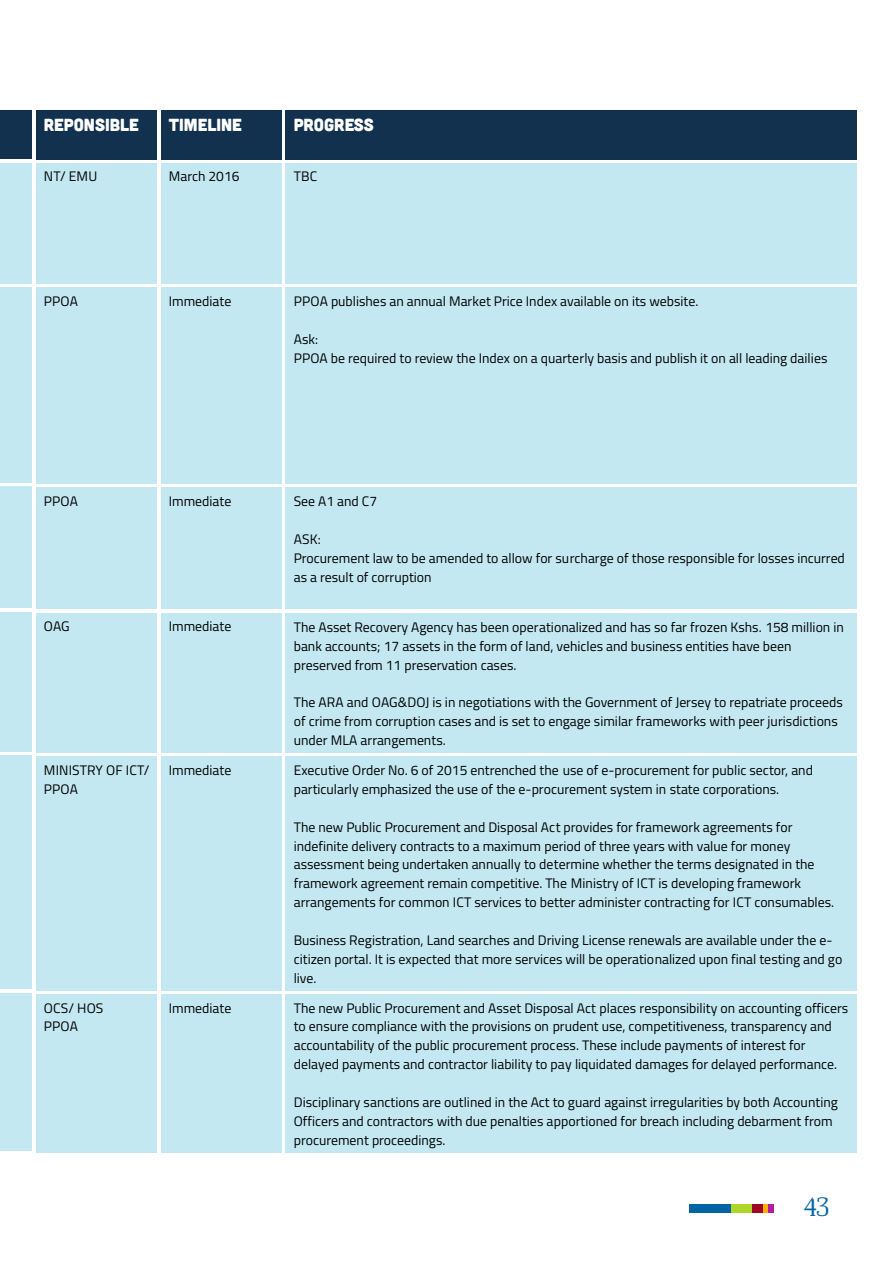
<style>
.page{position:relative;width:893px;height:1263px;background:#fff}
.page>*{position:absolute;margin:0;border:0;box-sizing:border-box;transform-origin:0 0}
.t1{font:27px "Bodonitown";color:#0064a4}
.t2{font:17.55px "Cubano";color:#fff}
.t3{font:13.8px/18.9px "Titillium";color:#000}
</style>
<div class="page">
<div style="left:689px;top:1204px;width:42px;height:8px;background:#0064a4"></div>
<div style="left:731px;top:1204px;width:21px;height:8px;background:#add629"></div>
<div style="left:752px;top:1204px;width:11px;height:8px;background:#9e0725"></div>
<div style="left:763px;top:1204px;width:5px;height:8px;background:#faaf00"></div>
<div style="left:768px;top:1204px;width:6px;height:8px;background:#b11da1"></div>
<div style="left:0;top:111px;width:31px;height:48px;background:#12314e"></div>
<div style="left:0;top:163px;width:31px;height:120px;background:#c3e8f1"></div>
<div style="left:0;top:287px;width:31px;height:196px;background:#c3e8f1"></div>
<div style="left:0;top:487px;width:31px;height:121px;background:#c3e8f1"></div>
<div style="left:0;top:612px;width:31px;height:139px;background:#c3e8f1"></div>
<div style="left:0;top:755px;width:31px;height:234px;background:#c3e8f1"></div>
<div style="left:0;top:993px;width:31px;height:157px;background:#c3e8f1"></div>
<div style="left:36px;top:111px;width:121px;height:48px;background:#12314e"></div>
<div style="left:161px;top:111px;width:121px;height:48px;background:#12314e"></div>
<div style="left:286px;top:111px;width:571px;height:48px;background:#12314e"></div>
<div style="left:36px;top:163px;width:121px;height:120px;background:#c3e8f1"></div>
<div style="left:161px;top:163px;width:121px;height:120px;background:#c3e8f1"></div>
<div style="left:286px;top:163px;width:571px;height:120px;background:#c3e8f1"></div>
<div style="left:36px;top:287px;width:121px;height:196px;background:#c3e8f1"></div>
<div style="left:161px;top:287px;width:121px;height:196px;background:#c3e8f1"></div>
<div style="left:286px;top:287px;width:571px;height:196px;background:#c3e8f1"></div>
<div style="left:36px;top:487px;width:121px;height:122px;background:#c3e8f1"></div>
<div style="left:161px;top:487px;width:121px;height:122px;background:#c3e8f1"></div>
<div style="left:286px;top:487px;width:571px;height:122px;background:#c3e8f1"></div>
<div style="left:36px;top:613px;width:121px;height:139px;background:#c3e8f1"></div>
<div style="left:161px;top:613px;width:121px;height:139px;background:#c3e8f1"></div>
<div style="left:286px;top:613px;width:571px;height:139px;background:#c3e8f1"></div>
<div style="left:36px;top:756px;width:121px;height:234px;background:#c3e8f1"></div>
<div style="left:161px;top:756px;width:121px;height:234px;background:#c3e8f1"></div>
<div style="left:286px;top:756px;width:571px;height:234px;background:#c3e8f1"></div>
<div style="left:36px;top:994px;width:121px;height:158px;background:#c3e8f1"></div>
<div style="left:161px;top:994px;width:121px;height:158px;background:#c3e8f1"></div>
<div style="left:286px;top:994px;width:571px;height:158px;background:#c3e8f1"></div>
<p class="t2" style="left:44px;top:117px;width:96px">REPONSIBLE</p>
<p class="t2" style="left:169px;top:117px;width:75px">TIMELINE</p>
<p class="t2" style="left:294px;top:117px;width:82px">PROGRESS</p>
<p class="t3" style="left:44px;top:169px;width:55px">NT/ EMU</p>
<p class="t3" style="left:169px;top:169px;width:72px">March 2016</p>
<p class="t3" style="left:294px;top:169px;width:25px">TBC</p>
<p class="t3" style="left:44px;top:293px;width:36px">PPOA</p>
<p class="t3" style="left:169px;top:293px;width:64px">Immediate</p>
<p class="t3" style="left:294px;top:293px;width:406px">PPOA publishes an annual Market Price Index available on its website.</p>
<p class="t3" style="left:294px;top:331px;width:535px">Ask:<br>PPOA be required to review the Index on a quarterly basis and publish it on all leading dailies</p>
<p class="t3" style="left:44px;top:493px;width:36px">PPOA</p>
<p class="t3" style="left:169px;top:493px;width:64px">Immediate</p>
<p class="t3" style="left:294px;top:493px;width:85px">See A1 and C7</p>
<p class="t3" style="left:294px;top:531px;width:553px">ASK:<br>Procurement law to be amended to allow for surcharge of those responsible for losses incurred as a result of corruption</p>
<p class="t3" style="left:44px;top:618px;width:27px">OAG</p>
<p class="t3" style="left:169px;top:618px;width:64px">Immediate</p>
<p class="t3" style="left:294px;top:618px;width:552px">The Asset Recovery Agency has been operationalized and has so far frozen Kshs. 158 million in bank accounts; 17 assets in the form of land, vehicles and business entities have been preserved from 11 preservation cases.</p>
<p class="t3" style="left:294px;top:694px;width:551px">The ARA and OAG&amp;DOJ is in negotiations with the Government of Jersey to repatriate proceeds of crime from corruption cases and is set to engage similar frameworks with peer jurisdictions under MLA arrangements.</p>
<p class="t3" style="left:44px;top:762px;width:107px">MINISTRY OF ICT/<br>PPOA</p>
<p class="t3" style="left:169px;top:762px;width:64px">Immediate</p>
<p class="t3" style="left:294px;top:762px;width:521px">Executive Order No. 6 of 2015 entrenched the use of e-procurement for public sector, and particularly emphasized the use of the e-procurement system in state corporations.</p>
<p class="t3" style="left:294px;top:819px;width:542px">The new Public Procurement and Disposal Act provides for framework agreements for indefinite delivery contracts to a maximum period of three years with value for money assessment being undertaken annually to determine whether the terms designated in the framework agreement remain competitive. The Ministry of ICT is developing framework arrangements for common ICT services to better administer contracting for ICT consumables.</p>
<p class="t3" style="left:294px;top:932px;width:550px">Business Registration, Land searches and Driving License renewals are available under the e&shy;citizen portal. It is expected that more services will be operationalized upon final testing and go live.</p>
<p class="t3" style="left:44px;top:1000px;width:61px">OCS/ HOS<br>PPOA</p>
<p class="t3" style="left:169px;top:1000px;width:64px">Immediate</p>
<p class="t3" style="left:294px;top:1000px;width:556px">The new Public Procurement and Asset Disposal Act places responsibility on accounting officers to ensure compliance with the provisions on prudent use, competitiveness, transparency and accountability of the public procurement process. These include payments of interest for delayed payments and contractor liability to pay liquidated damages for delayed performance.</p>
<p class="t3" style="left:294px;top:1094px;width:546px">Disciplinary sanctions are outlined in the Act to guard against irregularities by both Accounting<br>Officers and contractors with due penalties apportioned for breach including debarment from procurement proceedings.</p>
<h1 class="t1" style="left:803px;top:1191px;width:28px">43</h1>
</div>
